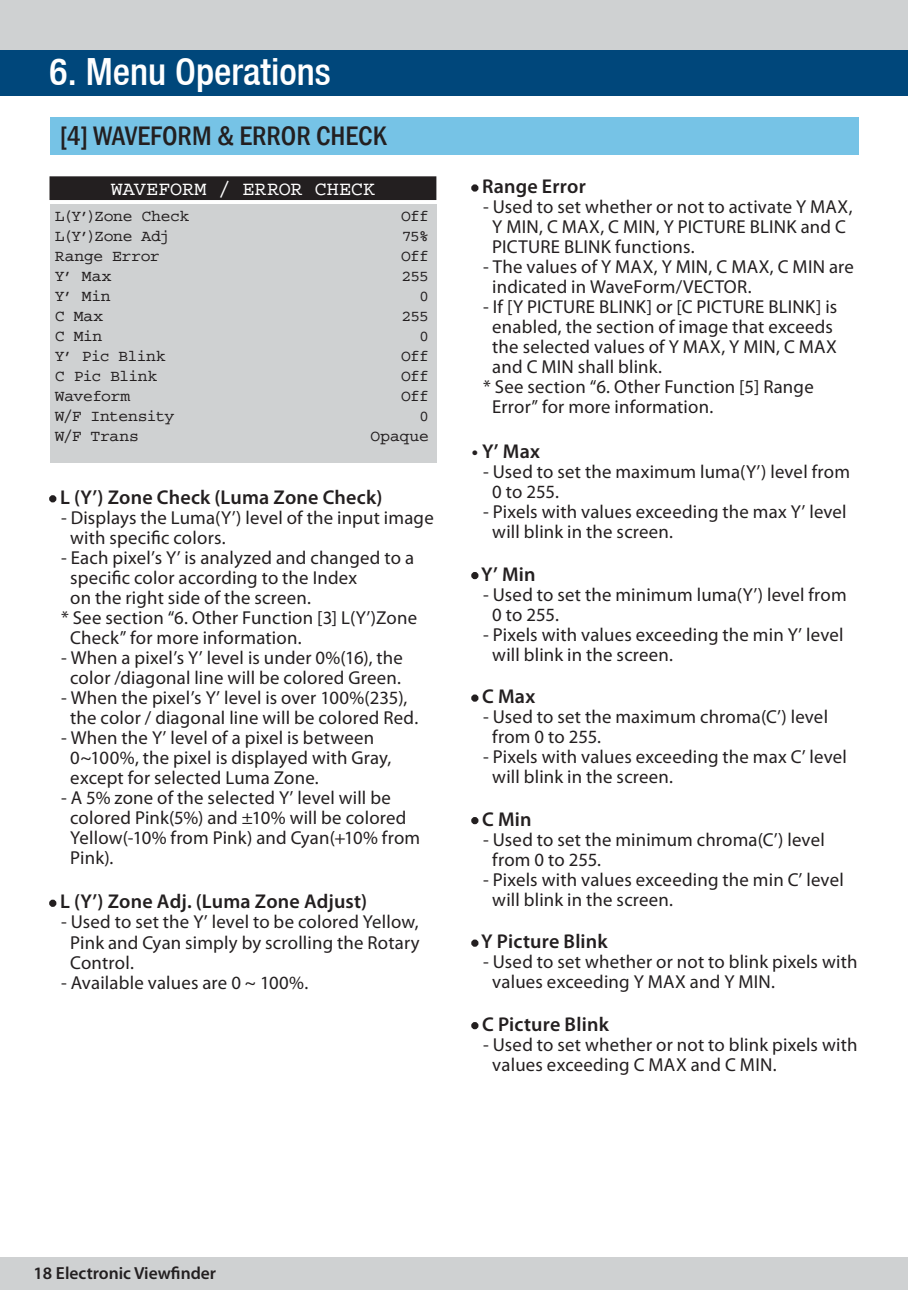
<style>
.page{position:relative;width:908px;height:1290px;background:#fff}
.page>*{position:absolute;margin:0;border:0;box-sizing:border-box;transform-origin:0 0}
.본문_영_top{font:500 condensed 37.5px "Helvetica Neue LT";color:#fff}
.본문_영_SUB_TITLE{font:500 condensed 27.5px "Franklin Gothic";color:#231f20}
.myriad_pro_semibold{font:600 20px "Myriad Pro";letter-spacing:.01em;color:#231f20}
.manual_text_TITLE{font:20px "Courier";color:#fff}
.본문영_Mariad{font:18.75px/20px "Myriad Pro";letter-spacing:.01em;color:#231f20}
.t1{font:600 17.5px "Myriad Pro";color:#231f20}
.manual_text{font:16.25px "Courier";letter-spacing:-.02em;color:#231f20}
.manual_text-2{font:16.25px "Courier";letter-spacing:-.04em;color:#231f20}
</style>
<div class="page">
<div style="left:50px;top:117px;width:807px;height:38px;background:#76c3e6"></div>
<div style="left:0;top:1258px;width:907px;height:32px;background:#cfd1d2"></div>
<div style="left:0;top:35px;width:907px;height:61px;background:#00477b"></div>
<hr style="left:907px;top:35px;width:1px;height:61px;background:#00477b">
<div style="left:0;top:0;width:907px;height:50px;background:#cfd1d2"></div>
<div style="left:50px;top:204px;width:386px;height:258px;background:#cfd1d2"></div>
<div style="left:50px;top:177px;width:385px;height:22px;background:#231f20"></div>
<div style="left:50px;top:176px;width:386px;height:24px;border:1px solid #231f20"></div>
<div style="left:471px;top:184px;width:7px;height:8px;border:2px solid #231f20;border-radius:50%"></div>
<div style="left:471px;top:572px;width:7px;height:7px;border:2px solid #231f20;border-radius:50%"></div>
<div style="left:471px;top:694px;width:7px;height:8px;border:2px solid #231f20;border-radius:50%"></div>
<div style="left:471px;top:817px;width:7px;height:7px;border:2px solid #231f20;border-radius:50%"></div>
<div style="left:471px;top:939px;width:7px;height:8px;border:2px solid #231f20;border-radius:50%"></div>
<div style="left:471px;top:1022px;width:7px;height:7px;border:2px solid #231f20;border-radius:50%"></div>
<div style="left:49px;top:495px;width:7px;height:7px;border:2px solid #231f20;border-radius:50%"></div>
<div style="left:49px;top:899px;width:7px;height:8px;border:2px solid #231f20;border-radius:50%"></div>
<p class="본문_영_top" style="left:50px;top:49px;width:282px">6. Menu Operations</p>
<p class="본문_영_SUB_TITLE" style="left:60px;top:118px;width:328px">[4] WAVEFORM &amp; ERROR CHECK</p>
<p class="manual_text_TITLE" style="left:111px;top:178px;width:265px">WAVEFORM / ERROR CHECK</p>
<p class="myriad_pro_semibold" style="left:471px;top:174px;width:116px">• Range Error</p>
<p class="본문영_Mariad" style="left:483px;top:197px;width:371px;text-align:center">- Used to set whether or not to activate Y MAX,<br>Y MIN, C MAX, C MIN, Y PICTURE BLINK and C</p>
<p class="본문영_Mariad" style="left:492px;top:237px;width:204px">PICTURE BLINK functions.</p>
<p class="본문영_Mariad" style="left:492px;top:257px;width:363px;text-indent:-9px">- The values of Y MAX, Y MIN, C MAX, C MIN are indicated in WaveForm/VECTOR.</p>
<p class="본문영_Mariad" style="left:492px;top:297px;width:346px;text-indent:-9px">- If [Y PICTURE BLINK] or [C PICTURE BLINK] is enabled, the section of image that exceeds the selected values of Y MAX, Y MIN, C MAX and C MIN shall blink.</p>
<p class="본문영_Mariad" style="left:492px;top:377px;width:323px;text-indent:-9px">* See section “6. Other Function [5] Range<br>Error” for more information.</p>
<p class="myriad_pro_semibold" style="left:471px;top:439px;width:70px">• Y’ Max</p>
<p class="본문영_Mariad" style="left:492px;top:462px;width:359px;text-indent:-9px">- Used to set the maximum luma(Y’) level from<br>0 to 255.</p>
<p class="본문영_Mariad" style="left:492px;top:502px;width:356px;text-indent:-9px">- Pixels with values exceeding the max Y’ level will blink in the screen.</p>
<p class="myriad_pro_semibold" style="left:471px;top:561px;width:65px">• Y’ Min</p>
<p class="본문영_Mariad" style="left:492px;top:584px;width:356px;text-indent:-9px">- Used to set the minimum luma(Y’) level from<br>0 to 255.</p>
<p class="본문영_Mariad" style="left:492px;top:624px;width:352px;text-indent:-9px">- Pixels with values exceeding the min Y’ level will blink in the screen.</p>
<p class="myriad_pro_semibold" style="left:471px;top:684px;width:65px">• C Max</p>
<p class="본문영_Mariad" style="left:492px;top:707px;width:337px;text-indent:-9px">- Used to set the maximum chroma(C’) level from 0 to 255.</p>
<p class="본문영_Mariad" style="left:492px;top:747px;width:356px;text-indent:-9px">- Pixels with values exceeding the max C’ level will blink in the screen.</p>
<p class="myriad_pro_semibold" style="left:471px;top:806px;width:61px">• C Min</p>
<p class="본문영_Mariad" style="left:492px;top:829px;width:334px;text-indent:-9px">- Used to set the minimum chroma(C’) level from 0 to 255.</p>
<p class="본문영_Mariad" style="left:492px;top:869px;width:353px;text-indent:-9px">- Pixels with values exceeding the min C’ level will blink in the screen.</p>
<p class="myriad_pro_semibold" style="left:471px;top:929px;width:137px">• Y Picture Blink</p>
<p class="본문영_Mariad" style="left:492px;top:952px;width:366px;text-indent:-9px">- Used to set whether or not to blink pixels with values exceeding Y MAX and Y MIN.</p>
<p class="myriad_pro_semibold" style="left:471px;top:1011px;width:139px">• C Picture Blink</p>
<p class="본문영_Mariad" style="left:492px;top:1034px;width:366px;text-indent:-9px">- Used to set whether or not to blink pixels with values exceeding C MAX and C MIN.</p>
<p class="manual_text" style="left:55px;top:207px;width:136px">L(Y’)Zone Check</p>
<p class="manual_text" style="left:55px;top:227px;width:116px">L(Y’)Zone Adj</p>
<p class="manual_text" style="left:55px;top:247px;width:106px">Range Error</p>
<p class="manual_text" style="left:55px;top:267px;width:58px">Y’ Max</p>
<p class="manual_text" style="left:55px;top:287px;width:57px">Y’ Min</p>
<p class="manual_text" style="left:55px;top:307px;width:50px">C Max</p>
<p class="manual_text" style="left:55px;top:327px;width:49px">C Min</p>
<p class="manual_text-2" style="left:55px;top:347px;width:112px">Y’ Pic Blink</p>
<p class="manual_text-2" style="left:55px;top:367px;width:104px">C Pic Blink</p>
<p class="manual_text" style="left:55px;top:387px;width:77px">Waveform</p>
<p class="manual_text" style="left:55px;top:407px;width:121px">W/F Intensity</p>
<p class="manual_text" style="left:55px;top:427px;width:85px">W/F Trans</p>
<p class="manual_text" style="left:401px;top:207px;width:29px">Off</p>
<p class="manual_text" style="left:401px;top:227px;width:29px">75%</p>
<p class="manual_text" style="left:401px;top:247px;width:29px">Off</p>
<p class="manual_text" style="left:401px;top:267px;width:29px">255</p>
<p class="manual_text" style="left:419px;top:287px;width:11px">0</p>
<p class="manual_text" style="left:401px;top:307px;width:29px">255</p>
<p class="manual_text" style="left:419px;top:327px;width:11px">0</p>
<p class="manual_text" style="left:401px;top:347px;width:29px">Off</p>
<p class="manual_text" style="left:401px;top:367px;width:29px">Off</p>
<p class="manual_text" style="left:401px;top:387px;width:29px">Off</p>
<p class="manual_text" style="left:419px;top:407px;width:11px">0</p>
<p class="manual_text" style="left:370px;top:427px;width:60px">Opaque</p>
<p class="myriad_pro_semibold" style="left:50px;top:485px;width:334px">• L (Y’) Zone Check (Luma Zone Check)</p>
<p class="본문영_Mariad" style="left:70px;top:507px;width:365px;text-indent:-9px">- Displays the Luma(Y’) level of the input image with specific colors.</p>
<p class="본문영_Mariad" style="left:70px;top:547px;width:345px;text-indent:-9px">- Each pixel’s Y’ is analyzed and changed to a specific color according to the Index<br>on the right side of the screen.</p>
<p class="본문영_Mariad" style="left:70px;top:607px;width:348px;text-indent:-9px">* See section “6. Other Function [3] L(Y’)Zone<br>Check” for more information.</p>
<p class="본문영_Mariad" style="left:61px;top:647px;width:343px;text-align:center">- When a pixel’s Y’ level is under 0%(16), the color /diagonal line will be colored Green.</p>
<p class="본문영_Mariad" style="left:61px;top:687px;width:358px;text-align:center">- When the pixel’s Y’ level is over 100%(235), the color / diagonal line will be colored Red.</p>
<p class="본문영_Mariad" style="left:70px;top:727px;width:322px;text-indent:-9px">- When the Y’ level of a pixel is between<br>0~100%, the pixel is displayed with Gray, except for selected Luma Zone.</p>
<p class="본문영_Mariad" style="left:70px;top:787px;width:351px;text-indent:-9px">- A 5% zone of the selected Y’ level will be colored Pink(5%) and ±10% will be colored<br>Yellow(-10% from Pink) and Cyan(+10% from<br>Pink).</p>
<p class="myriad_pro_semibold" style="left:50px;top:889px;width:319px">• L (Y’) Zone Adj. (Luma Zone Adjust)</p>
<p class="본문영_Mariad" style="left:70px;top:912px;width:351px;text-align:justify;text-indent:-9px">- Used to set the Y’ level to be colored Yellow, Pink and Cyan simply by scrolling the Rotary Control.</p>
<p class="본문영_Mariad" style="left:61px;top:972px;width:249px">- Available values are 0 ~ 100%.</p>
<p class="t1" style="left:34px;top:1261px;width:184px">18 Electronic Viewfinder</p>
</div>
